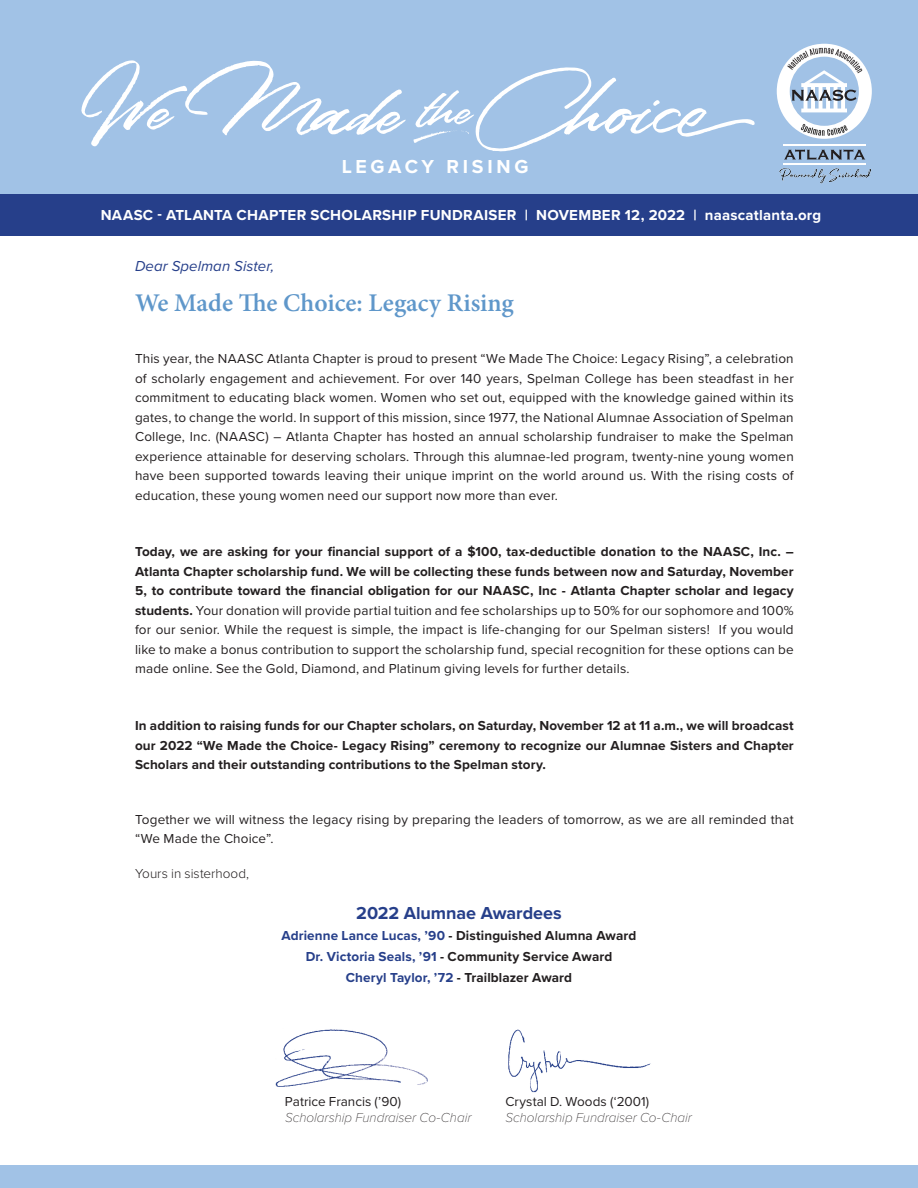
<style>
.page{position:relative;width:918px;height:1188px;background:#fff}
.page>*{position:absolute;margin:0;border:0;box-sizing:border-box;transform-origin:0 0}
.subhead{font:600 25.5px "Minion Pro";color:#5f97ca}
.t1{font:700 19.5px "Proxima Nova";letter-spacing:.19em;color:#fff}
.body_3{font:700 18px "Proxima Nova";letter-spacing:-.005em;color:#263f8a}
.t2{font:700 15px "Proxima Nova";letter-spacing:.02em;color:#fff}
.body_3-2{font:italic 15px "Proxima Nova";letter-spacing:.005em;color:#263f8a}
.body_3-3{font:13.5px/19.5px "Proxima Nova";letter-spacing:.01em;color:#231f20;text-align:justify}
.body_3-4{font:700 13.5px/19.5px "Proxima Nova";letter-spacing:.01em;color:#231f20;text-align:justify}
.body_3_letters{font:italic 100 13.5px "Proxima Nova";color:#231f20}
.body_3_letters-2{font:13.5px "Proxima Nova";letter-spacing:.005em;color:#231f20}
.body_3_letters-3{font:300 13.5px "Proxima Nova";color:#231f20}
.s1{font-weight:700}
.s2{color:#263f8a}
</style>
<div class="page">
<div style="left:0;top:0;width:918px;height:195px;background:#a1c2e6"></div>
<div style="left:0;top:194px;width:918px;height:42px;background:#263f8a"></div>
<svg style="left:413px;top:67px;width:342px;height:84px"></svg>
<svg style="left:81px;top:60px;width:325px;height:86px"></svg>
<svg style="left:784px;top:149px;width:81px;height:11px"></svg>
<hr style="left:783px;top:144px;width:83px;height:2px;background:#fff">
<hr style="left:783px;top:164px;width:83px;height:1px;background:#fff">
<img style="left:779px;top:168px;width:92px;height:16px">
<svg style="left:776px;top:43px;width:96px;height:96px"></svg>
<img style="left:785px;top:46px;width:79px;height:90px">
<div style="left:0;top:1166px;width:918px;height:22px;background:#a1c2e6"></div>
<img style="left:275px;top:1029px;width:153px;height:58px">
<img style="left:508px;top:1029px;width:143px;height:64px">
<p class="t1" style="left:342px;top:152px;width:188px">LEGACY RISING</p>
<p class="t2" style="left:101px;top:204px;width:722px">NAASC - ATLANTA CHAPTER SCHOLARSHIP FUNDRAISER | NOVEMBER 12, 2022 | naascatlanta.org</p>
<p class="body_3-2" style="left:135px;top:255px;width:141px">Dear Spelman Sister,</p>
<p class="subhead" style="left:135px;top:285px;width:380px">We Made The Choice: Legacy Rising</p>
<p class="body_3-3" style="left:135px;top:348px;width:660px">This year, the NAASC Atlanta Chapter is proud to present “We Made The Choice: Legacy Rising”, a celebration of scholarly engagement and achievement. For over 140 years, Spelman College has been steadfast in her commitment to educating black women. Women who set out, equipped with the knowledge gained within its gates, to change the world. In support of this mission, since 1977, the National Alumnae Association of Spelman College, Inc. (NAASC) – Atlanta Chapter has hosted an annual scholarship fundraiser to make the Spelman experience attainable for deserving scholars. Through this alumnae-led program, twenty-nine young women have been supported towards leaving their unique imprint on the world around us. With the rising costs of education, these young women need our support now more than ever.</p>
<p class="body_3-3" style="left:135px;top:542px;width:660px"><span class="s1">Today, we are asking for your financial support of a $100, tax-deductible donation to the NAASC, Inc. – Atlanta Chapter scholarship fund. We will be collecting these funds between now and Saturday, November 5, to contribute toward the financial obligation for our NAASC, Inc - Atlanta Chapter scholar and legacy students.</span> Your donation will provide partial tuition and fee scholarships up to 50% for our sophomore and 100% for our senior. While the request is simple, the impact is life-changing for our Spelman sisters! If you would like to make a bonus contribution to support the scholarship fund, special recognition for these options can be made online. See the Gold, Diamond, and Platinum giving levels for further details.</p>
<p class="body_3-4" style="left:135px;top:716px;width:660px">In addition to raising funds for our Chapter scholars, on Saturday, November 12 at 11 a.m., we will broadcast our 2022 “We Made the Choice- Legacy Rising” ceremony to recognize our Alumnae Sisters and Chapter Scholars and their outstanding contributions to the Spelman story.</p>
<p class="body_3-3" style="left:135px;top:809px;width:660px">Together we will witness the legacy rising by preparing the leaders of tomorrow, as we are all reminded that “We Made the Choice”.</p>
<p class="body_3_letters-3" style="left:135px;top:863px;width:116px">Yours in sisterhood,</p>
<p class="body_3" style="left:356px;top:900px;width:207px">2022 Alumnae Awardees</p>
<p class="body_3-4" style="left:282px;top:926px;width:356px"><span class="s2">Adrienne Lance Lucas, ’90</span> - Distinguished Alumna Award</p>
<p class="body_3-4" style="left:306px;top:947px;width:308px"><span class="s2">Dr. Victoria Seals, ’91</span> - Community Service Award</p>
<p class="body_3-4" style="left:346px;top:967px;width:228px"><span class="s2">Cheryl Taylor, ’72</span> - Trailblazer Award</p>
<p class="body_3_letters-2" style="left:285px;top:1091px;width:118px">Patrice Francis (’90)</p>
<p class="body_3_letters-2" style="left:505px;top:1091px;width:145px">Crystal D. Woods (‘2001)</p>
<p class="body_3_letters" style="left:285px;top:1107px;width:188px">Scholarship Fundraiser Co-Chair</p>
<p class="body_3_letters" style="left:506px;top:1107px;width:188px">Scholarship Fundraiser Co-Chair</p>
</div>
